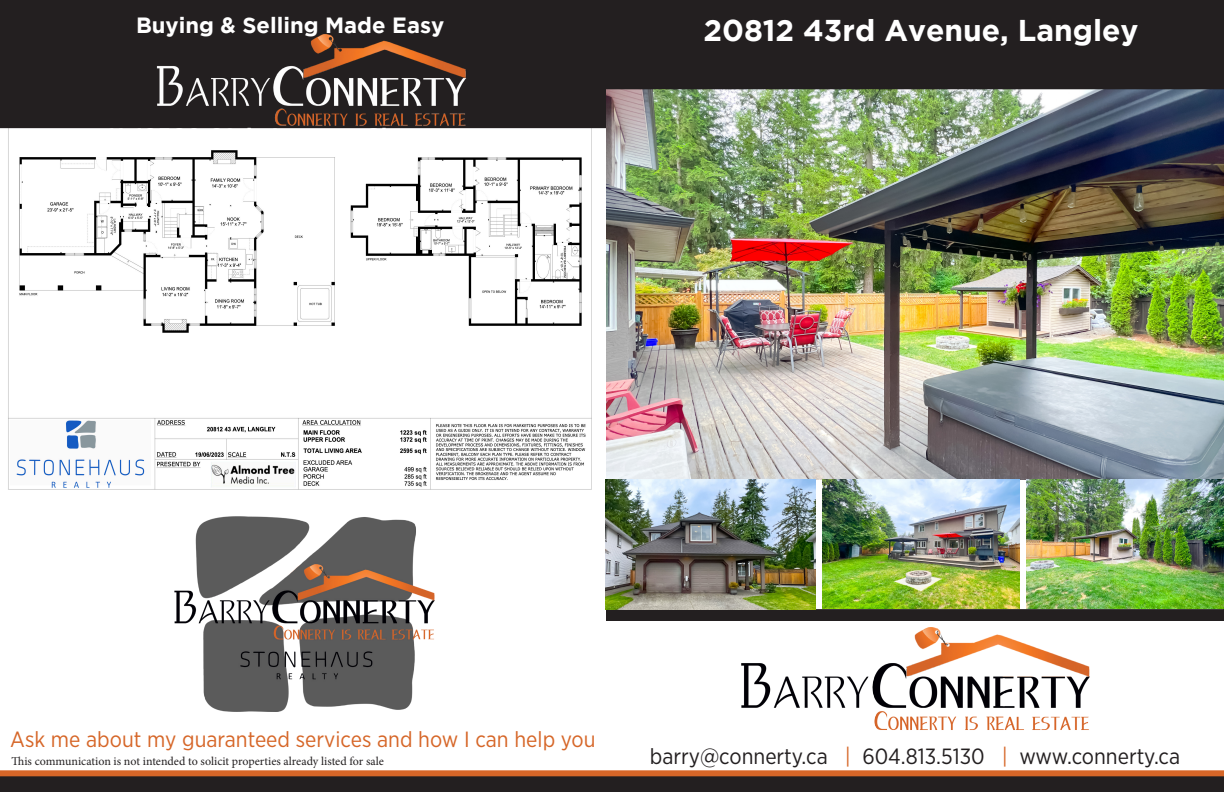
<style>
.page{position:relative;width:1224px;height:792px;background:#fff}
.page>*{position:absolute;margin:0;border:0;box-sizing:border-box;transform-origin:0 0}
.t1{font:700 30px "Gotham";color:#fff}
.t2{font:22px "Gotham Narrow";color:#d66628}
.t3{font:22px "Gotham Narrow";color:#231f20}
.t4{font:700 22px "Gotham";color:#fff}
.t5{font:12px "Minion Pro";color:#231f20}
.s1{color:#d66628}
</style>
<div class="page">
<img style="left:606px;top:89px;width:618px;height:390px">
<div style="left:606px;top:1px;width:617px;height:88px;background:#231f20"></div>
<div style="left:606px;top:0;width:618px;height:89px;border:1px solid #231f20"></div>
<img style="left:0;top:128px;width:599px;height:362px">
<img style="left:741px;top:627px;width:349px;height:103px">
<div style="left:606px;top:610px;width:617px;height:10px;background:#231f20"></div>
<div style="left:606px;top:609px;width:618px;height:12px;border:1px solid #231f20"></div>
<img style="left:823px;top:480px;width:196px;height:129px">
<img style="left:606px;top:479px;width:209px;height:130px">
<img style="left:1026px;top:479px;width:198px;height:129px">
<img style="left:174px;top:516px;width:261px;height:196px">
<div style="left:0;top:1px;width:606px;height:127px;background:#231f20"></div>
<div style="left:0;top:0;width:606px;height:128px;border:1px solid #231f20"></div>
<img style="left:155px;top:34px;width:311px;height:94px">
<svg style="left:0;top:770px;width:1224px;height:22px;background:#573525"></svg>
<p class="t4" style="left:136px;top:13px;width:310px">Buying &amp; Selling Made Easy</p>
<p class="t1" style="left:703px;top:13px;width:437px">20812 43rd Avenue, Langley</p>
<p class="t2" style="left:10px;top:726px;width:587px">Ask me about my guaranteed services and how I can help you</p>
<p class="t5" style="left:12px;top:753px;width:374px">This communication is not intended to solicit properties already listed for sale</p>
<p class="t3" style="left:650px;top:742px;width:532px">barry@connerty.ca <span class="s1">|</span> 604.813.5130 <span class="s1">|</span> www.connerty.ca</p>
</div>
